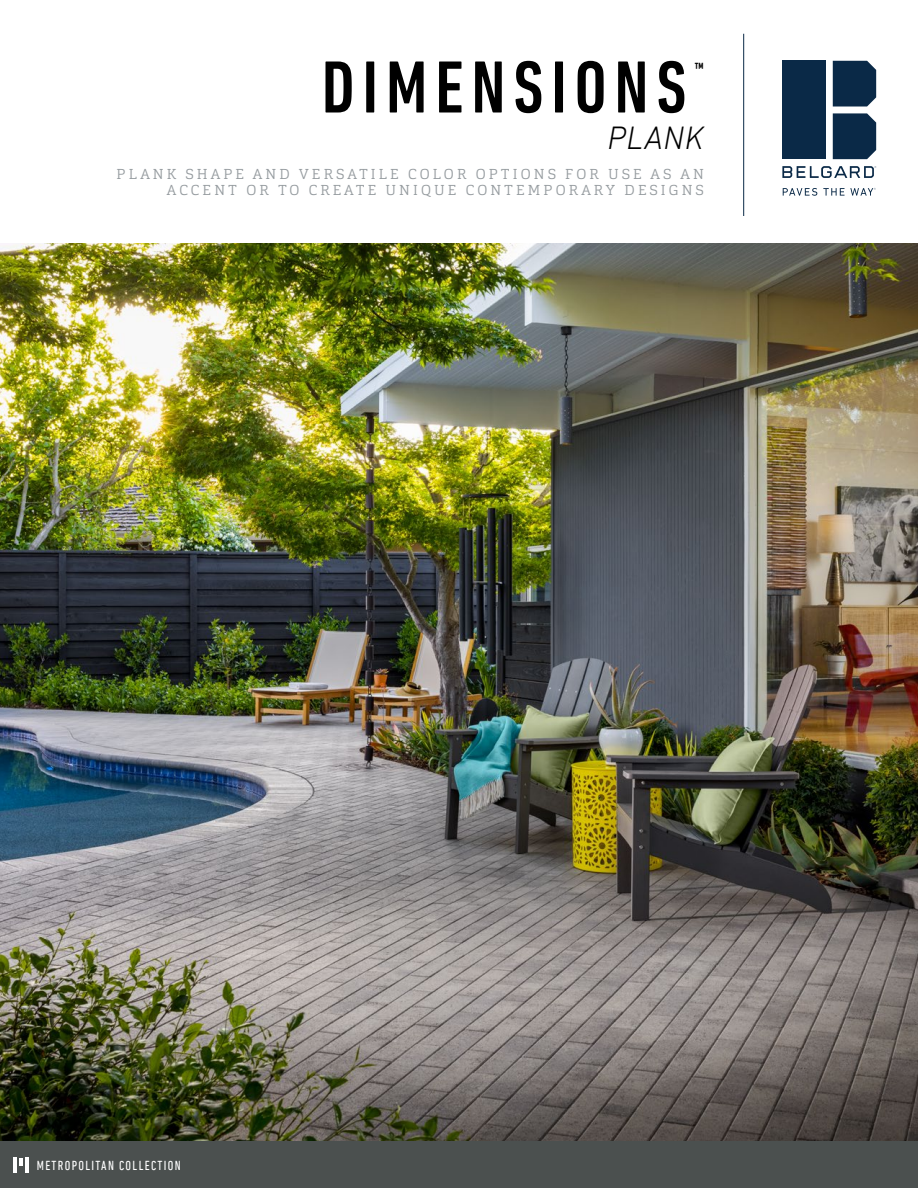
<style>
.page{position:relative;width:918px;height:1188px;background:#fff}
.page>*{position:absolute;margin:0;border:0;box-sizing:border-box;transform-origin:0 0}
.t1{font:500 condensed 75px "DIN Next LT Pro";letter-spacing:.1em;color:#000}
.t2{font:italic 300 33px "DIN Next LT Pro";letter-spacing:.02em;color:#000}
.t3{font:500 condensed 14.85px "DIN Next LT Pro";color:#000}
.t4{font:300 14.25px/16.5px "Cargan";letter-spacing:.215em;color:#959b9f;text-align:right}
.t5{font:condensed 13.35px "DIN Next LT Pro";letter-spacing:.1em;color:#fff}
</style>
<div class="page">
<div style="left:0;top:1141px;width:918px;height:47px;background:#4b504f"></div>
<hr style="left:743px;top:34px;width:1px;height:182px;background:#0a2947">
<div style="left:833px;top:61px;width:43px;height:46px;background:#0a2947"></div>
<div style="left:833px;top:113px;width:43px;height:46px;background:#0a2947"></div>
<div style="left:782px;top:61px;width:44px;height:98px;background:#0a2947"></div>
<svg style="left:782px;top:166px;width:94px;height:12px"></svg>
<svg style="left:783px;top:188px;width:34px;height:8px"></svg>
<svg style="left:823px;top:188px;width:53px;height:8px"></svg>
<hr style="left:14px;top:1158px;width:3px;height:15px;background:#fff">
<svg style="left:19px;top:1158px;width:4px;height:7px"></svg>
<hr style="left:25px;top:1158px;width:3px;height:15px;background:#fff">
<img style="left:0;top:243px;width:918px;height:898px">
<h1 class="t1" style="left:322px;top:45px;width:367px">DIMENSIONS</h1>
<p class="t3" style="left:694px;top:59px;width:11px">™</p>
<h2 class="t2" style="left:607px;top:118px;width:98px">PLANK</h2>
<p class="t4" style="left:117px;top:165px;width:589px">PLANK SHAPE AND VERSATILE COLOR OPTIONS FOR USE AS AN<br>ACCENT OR TO CREATE UNIQUE CONTEMPORARY DESIGNS</p>
<p class="t5" style="left:37px;top:1158px;width:146px">METROPOLITAN COLLECTION</p>
</div>
